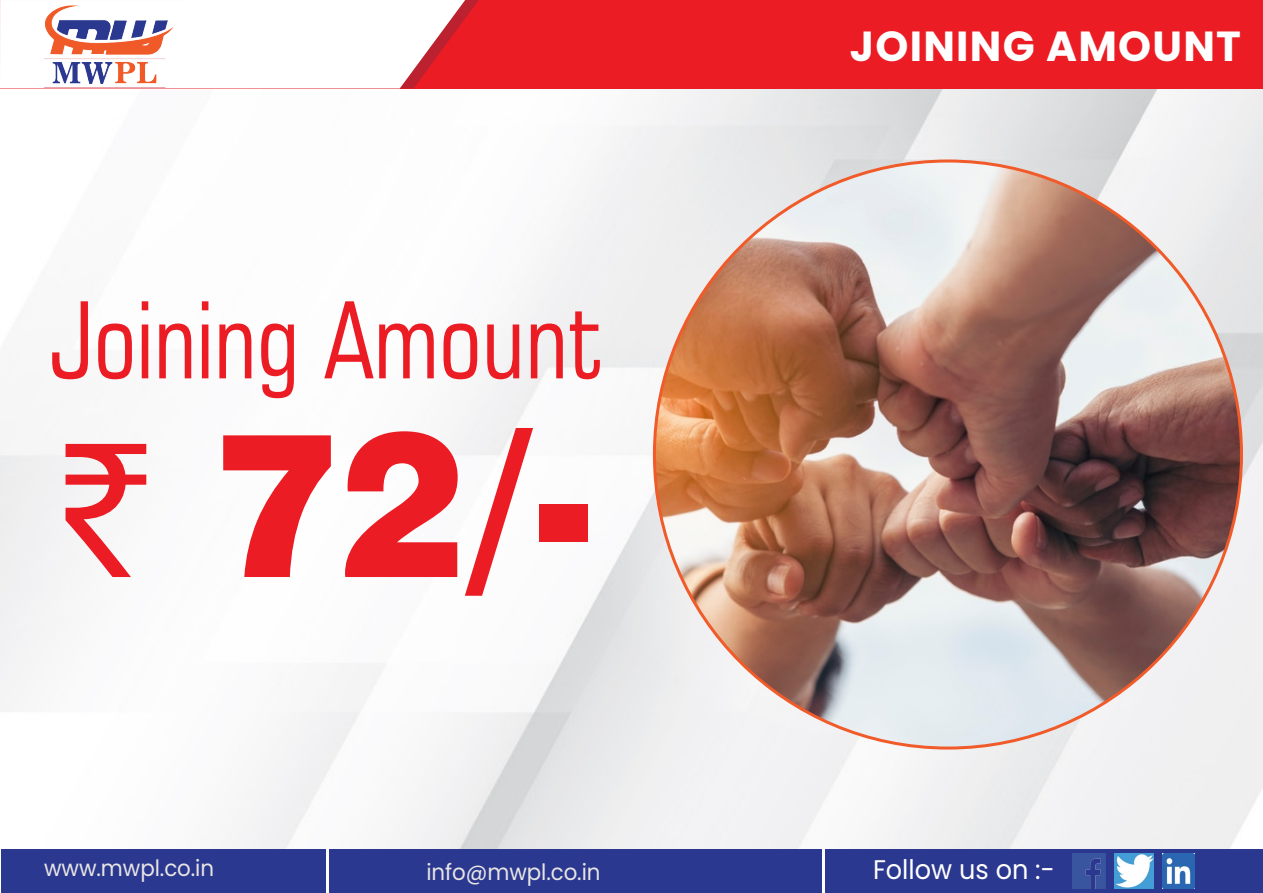
<style>
.page{position:relative;width:1263px;height:893px;background:#fff}
.page>*{position:absolute;margin:0;border:0;box-sizing:border-box;transform-origin:0 0}
.t1{font:900 202.05px "Swiss 721 BT";color:#ec1c24;scale:.95 1}
.t2{font:condensed 106.2px "Square 721 BT";letter-spacing:-.005em;color:#ec1c24;scale:.95 1}
.t3{font:700 42px "Poppins";letter-spacing:.03em;color:#fff}
.t4{font:27px "Poppins";color:#fff;scale:.95 1}
.t5{font:22.5px "Poppins";letter-spacing:-.005em;color:#e8e5e5;scale:.95 1}
.s1{font-family:"Myriad Pro";font-weight:400}
</style>
<div class="page">
<img style="left:0;top:88px;width:1263px;height:805px">
<img style="left:654px;top:161px;width:587px;height:587px;border-radius:289px">
<div style="left:0;top:0;width:1263px;height:88px;background:#ec1c24"></div>
<svg style="left:219px;top:0;width:260px;height:89px;background:#f9d7d9"></svg>
<img style="left:0;top:0;width:219px;height:95px">
<div style="left:1px;top:849px;width:1261px;height:44px;background:#2b388f"></div>
<img style="left:1072px;top:854px;width:33px;height:35px">
<img style="left:1114px;top:854px;width:40px;height:34px">
<img style="left:1162px;top:854px;width:33px;height:34px">
<hr style="left:326px;top:849px;width:3px;height:44px;background:#fff">
<hr style="left:822px;top:849px;width:3px;height:44px;background:#fff">
<h2 class="t2" style="left:51px;top:276px;width:582px">Joining Amount</h2>
<h1 class="t1" style="left:54px;top:382px;width:573px"><span class="s1">₹</span> 72/-</h1>
<h3 class="t3" style="left:850px;top:22px;width:393px">JOINING AMOUNT</h3>
<p class="t5" style="left:44px;top:855px;width:180px">www.mwpl.co.in</p>
<p class="t5" style="left:426px;top:859px;width:185px">info@mwpl.co.in</p>
<p class="t4" style="left:873px;top:854px;width:193px">Follow us on :-</p>
</div>
